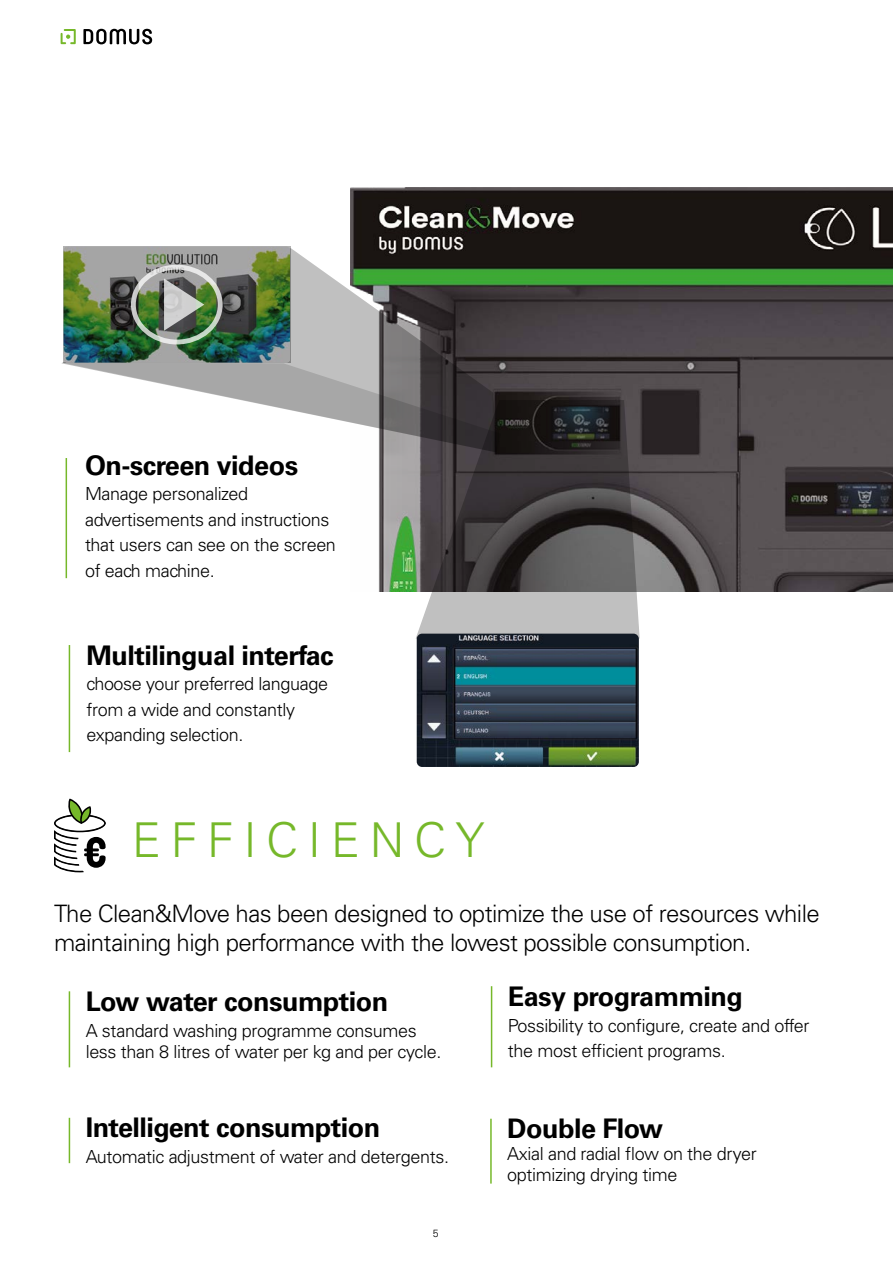
<style>
.page{position:relative;width:893px;height:1263px;background:#fff}
.page>*{position:absolute;margin:0;border:0;box-sizing:border-box;transform-origin:0 0}
.t1{font:300 48px "Univers LT Std";letter-spacing:.2em;color:#76b82a}
.t2{font:700 27px "Univers LT Std";letter-spacing:-.02em;color:#000}
.t3{font:300 24px/28.8px "Univers LT Std";letter-spacing:-.025em;color:#000}
.t4{font:300 18px/25.5px "Univers LT Std";letter-spacing:-.02em;color:#000}
.t5{font:300 10.5px "Univers LT Std";color:#000}
</style>
<div class="page">
<svg style="left:83px;top:29px;width:69px;height:15px"></svg>
<svg style="left:61px;top:29px;width:15px;height:15px"></svg>
<img style="left:351px;top:188px;width:542px;height:403px">
<svg style="left:415px;top:399px;width:225px;height:240px"></svg>
<svg style="left:62px;top:248px;width:435px;height:115px"></svg>
<svg style="left:54px;top:799px;width:52px;height:73px"></svg>
<svg style="left:62px;top:363px;width:439px;height:89px"></svg>
<img style="left:64px;top:247px;width:227px;height:116px">
<div style="left:131px;top:265px;width:92px;height:79px;border:5px solid #fff;border-radius:50%"></div>
<svg style="left:164px;top:278px;width:40px;height:53px"></svg>
<img style="left:417px;top:634px;width:222px;height:133px">
<hr style="left:66px;top:458px;width:1px;height:120px;background:#76b82a">
<hr style="left:69px;top:645px;width:1px;height:107px;background:#76b82a">
<hr style="left:491px;top:986px;width:1px;height:81px;background:#76b82a">
<hr style="left:69px;top:991px;width:1px;height:76px;background:#76b82a">
<hr style="left:490px;top:1119px;width:2px;height:64px;background:#76b82a">
<hr style="left:69px;top:1118px;width:1px;height:45px;background:#76b82a">
<h2 class="t2" style="left:85px;top:449px;width:215px">On-screen videos</h2>
<p class="t4" style="left:85px;top:481px;width:252px">Manage personalized advertisements and instructions that users can see on the screen of each machine.</p>
<h2 class="t2" style="left:87px;top:639px;width:249px">Multilingual interfac</h2>
<p class="t4" style="left:87px;top:671px;width:243px">choose your preferred language from a wide and constantly expanding selection.</p>
<h1 class="t1" style="left:132px;top:811px;width:355px">EFFICIENCY</h1>
<h3 class="t3" style="left:54px;top:899px;width:767px">The Clean&amp;Move has been designed to optimize the use of resources while maintaining high performance with the lowest possible consumption.</h3>
<h2 class="t2" style="left:508px;top:981px;width:237px">Easy programming</h2>
<p class="t4" style="left:508px;top:1012px;width:303px">Possibility to configure, create and offer the most efficient programs.</p>
<h2 class="t2" style="left:86px;top:985px;width:304px">Low water consumption</h2>
<p class="t4" style="left:86px;top:1019px;width:357px;line-height:21.6px">A standard washing programme consumes less than 8 litres of water per kg and per cycle.</p>
<h2 class="t2" style="left:86px;top:1112px;width:296px">Intelligent consumption</h2>
<p class="t4" style="left:86px;top:1143px;width:365px">Automatic adjustment of water and detergents.</p>
<p class="t5" style="left:433px;top:1227px;width:7px">5</p>
<h2 class="t2" style="left:507px;top:1113px;width:158px">Double Flow</h2>
<p class="t4" style="left:507px;top:1143px;width:251px;line-height:21.6px">Axial and radial flow on the dryer optimizing drying time</p>
</div>
